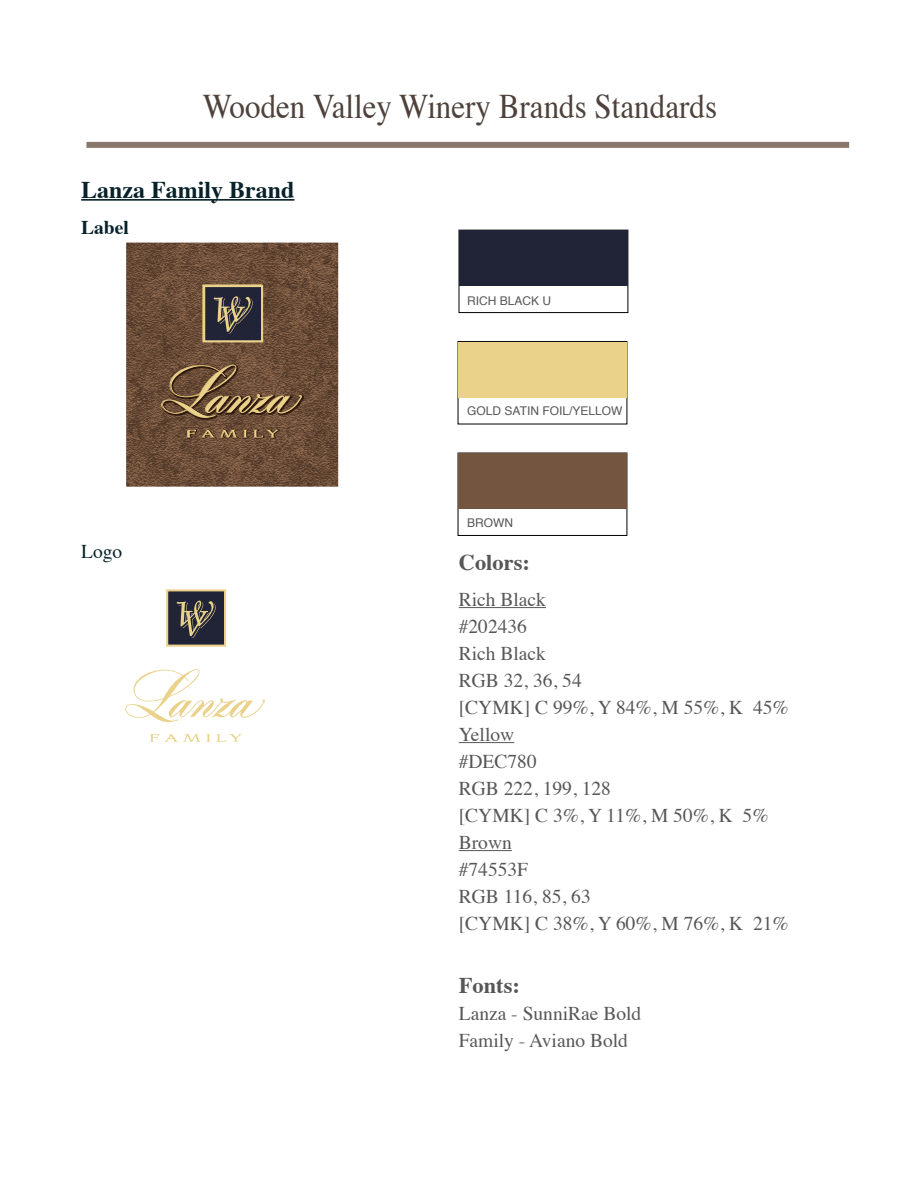
<style>
.page{position:relative;width:918px;height:1188px;background:#fff}
.page>*{position:absolute;margin:0;border:0;box-sizing:border-box;transform-origin:0 0}
.t1{font:34.5px "Times";color:#4e423b;scale:.9 1}
.t2{font:700 24px "Times";color:#08222a}
.t3{font:700 22.5px "Times";color:#575758}
.t4{font:19.5px/27px "Times";color:#575758}
.t5{font:700 19.5px "Times";color:#000}
.t6{font:700 19.5px "Times";color:#08222a}
.t7{font:19.5px "Times";color:#08222a}
.t8{font:12px "Helvetica";color:#575758}
</style>
<div class="page">
<img style="left:126px;top:242px;width:213px;height:245px">
<div style="left:86px;top:142px;width:763px;height:6px;background:#89776b"></div>
<hr style="left:81px;top:199px;width:213px;height:2px;background:#08222a">
<hr style="left:459px;top:607px;width:87px;height:1px;background:#575758">
<hr style="left:459px;top:742px;width:55px;height:1px;background:#575758">
<hr style="left:459px;top:850px;width:53px;height:1px;background:#575758">
<div style="left:204px;top:286px;width:58px;height:55px;background:#202436"></div>
<div style="left:203px;top:285px;width:60px;height:57px;border:2px solid #ead28b"></div>
<svg style="left:214px;top:296px;width:39px;height:37px"></svg>
<svg style="left:162px;top:365px;width:142px;height:55px;background:#785c3f"></svg>
<svg style="left:187px;top:430px;width:93px;height:8px"></svg>
<div style="left:167px;top:590px;width:58px;height:56px;background:#202436"></div>
<div style="left:166px;top:589px;width:60px;height:58px;border:2px solid #ead28b"></div>
<svg style="left:177px;top:600px;width:39px;height:38px"></svg>
<svg style="left:125px;top:669px;width:140px;height:53px"></svg>
<svg style="left:150px;top:734px;width:92px;height:8px"></svg>
<div style="left:459px;top:230px;width:169px;height:83px;border:1px solid #000"></div>
<div style="left:459px;top:230px;width:169px;height:56px;background:#202436"></div>
<div style="left:458px;top:342px;width:169px;height:56px;background:#ead28b"></div>
<div style="left:458px;top:453px;width:169px;height:83px;border:1px solid #000"></div>
<div style="left:458px;top:453px;width:169px;height:56px;background:#74553f"></div>
<h1 class="t1" style="left:203px;top:74px;width:573px">Wooden Valley Winery Brands Standards</h1>
<p class="t2" style="left:81px;top:167px;width:215px">Lanza Family Brand</p>
<p class="t6" style="left:81px;top:209px;width:49px">Label</p>
<p class="t5" style="left:95px;top:527px;width:64px">Lanza~</p>
<p class="t7" style="left:81px;top:533px;width:43px">Logo</p>
<p class="t8" style="left:467px;top:291px;width:86px">RICH BLACK U</p>
<p class="t8" style="left:467px;top:402px;width:157px">GOLD SATIN FOIL/YELLOW</p>
<p class="t8" style="left:467px;top:513px;width:47px">BROWN</p>
<p class="t3" style="left:459px;top:541px;width:73px">Colors:</p>
<p class="t4" style="left:459px;top:584px;width:332px">Rich Black<br>#202436<br>Rich Black<br>RGB 32, 36, 54<br>[CYMK] C 99%, Y 84%, M 55%, K 45%<br>Yellow<br>#DEC780<br>RGB 222, 199, 128<br>[CYMK] C 3%, Y 11%, M 50%, K 5%<br>Brown<br>#74553F<br>RGB 116, 85, 63<br>[CYMK] C 38%, Y 60%, M 76%, K 21%</p>
<p class="t3" style="left:459px;top:964px;width:63px">Fonts:</p>
<p class="t4" style="left:459px;top:998px;width:184px">Lanza - SunniRae Bold<br>Family - Aviano Bold</p>
</div>
